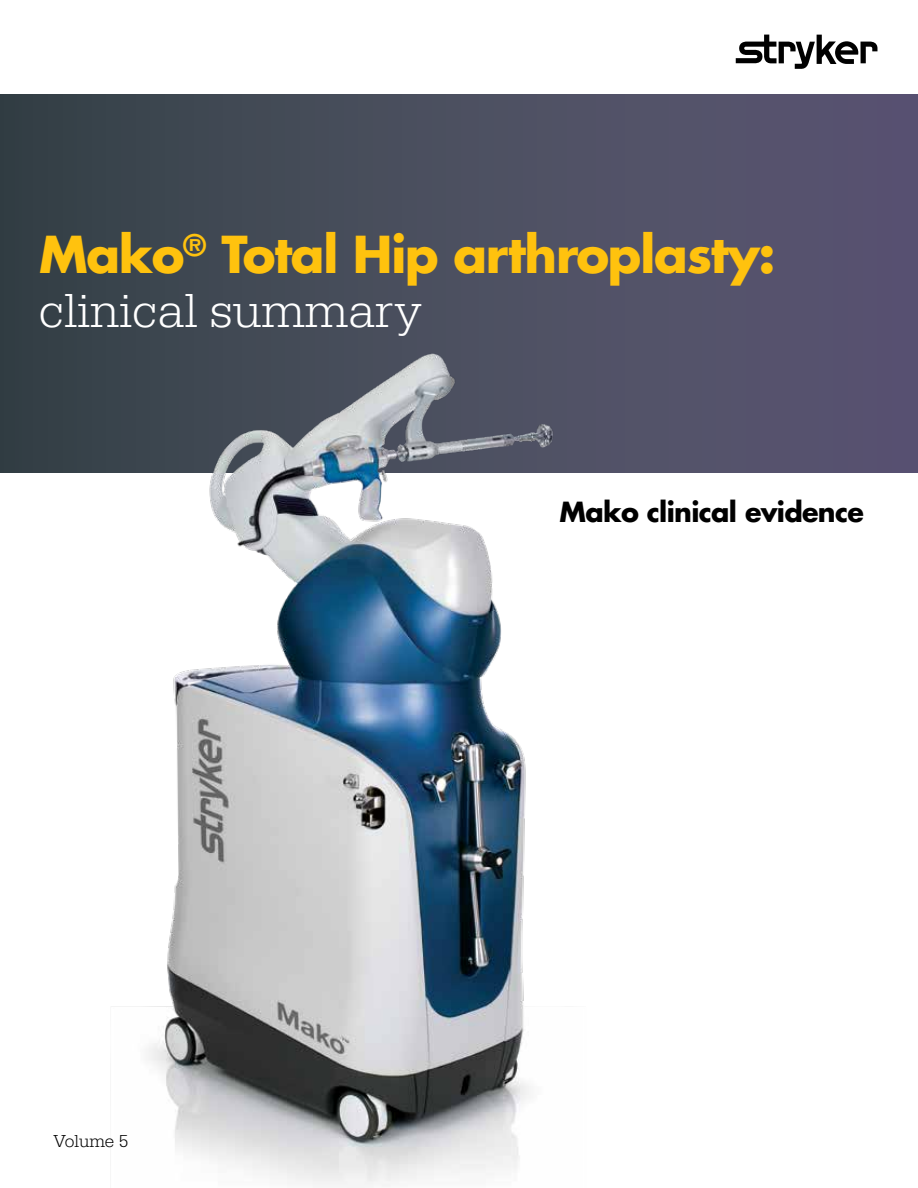
<style>
.page{position:relative;width:918px;height:1188px;background:#fff}
.page>*{position:absolute;margin:0;border:0;box-sizing:border-box;transform-origin:0 0}
.t1{font:700 49.5px "Futura For Stryker";letter-spacing:-.025em;color:#ffc20e}
.t2{font:300 49.5px "URW Egyptienne TOT";color:#fff}
.t3{font:700 27px "Futura For Stryker";letter-spacing:-.025em;color:#000}
.t4{font:300 18px "URW Egyptienne TOT";color:#000}
</style>
<div class="page">
<div style="left:0;top:94px;width:918px;height:378px;background:linear-gradient(to right,#364347,#5d5775)"></div>
<img style="left:54px;top:302px;width:574px;height:884px">
<svg style="left:736px;top:35px;width:142px;height:34px"></svg>
<p class="t1" style="left:39px;top:221px;width:738px">Mako<sup>®</sup> Total Hip arthroplasty:</p>
<p class="t2" style="left:39px;top:282px;width:384px">clinical summary</p>
<p class="t4" style="left:54px;top:1131px;width:76px">Volume 5</p>
<p class="t3" style="left:560px;top:494px;width:306px">Mako clinical evidence</p>
</div>
